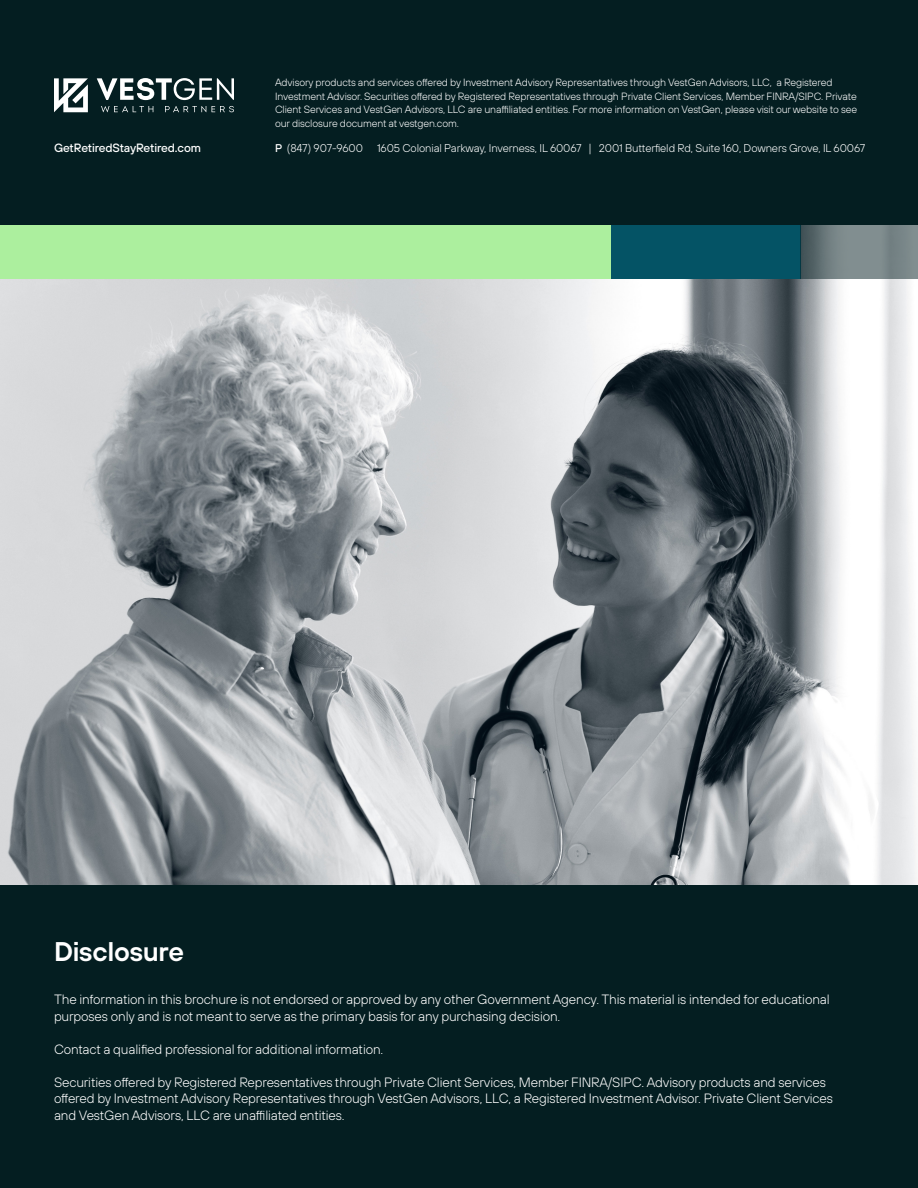
<style>
.page{position:relative;width:918px;height:1188px;background:#fff}
.page>*{position:absolute;margin:0;border:0;box-sizing:border-box;transform-origin:0 0}
.Content_Title_-_Big{font:27px "TT Hoves Pro Dm Bd";letter-spacing:-.01em;color:#fff}
.Body_VestGen{font:300 13.5px/16.5px "TT Hoves Pro";letter-spacing:-.01em;color:#fff}
.Body_VestGen-2{font:500 12px "TT Hoves Pro";letter-spacing:-.01em;color:#fff}
.Copyright{font:300 11.25px "TT Hoves Pro";letter-spacing:-.01em;color:#fff}
.Copyright-2{font:300 10.5px/13.5px "TT Hoves Pro";letter-spacing:-.01em;color:#fff}
.s1{font-weight:500}
</style>
<div class="page">
<img style="left:0;top:279px;width:918px;height:607px">
<div style="left:0;top:886px;width:918px;height:302px;background:#041e21"></div>
<div style="left:610px;top:225px;width:190px;height:54px;background:#045365"></div>
<svg style="left:800px;top:225px;width:118px;height:54px;background:#728082"></svg>
<div style="left:0;top:225px;width:610px;height:54px;background:#acef9e"></div>
<div style="left:0;top:0;width:918px;height:225px;background:#041e21"></div>
<svg style="left:97px;top:78px;width:137px;height:22px"></svg>
<svg style="left:101px;top:106px;width:52px;height:6px"></svg>
<svg style="left:165px;top:106px;width:41px;height:6px"></svg>
<svg style="left:212px;top:106px;width:22px;height:6px"></svg>
<svg style="left:54px;top:78px;width:34px;height:34px"></svg>
<p class="Copyright-2" style="left:275px;top:76px;width:584px">Advisory products and services offered by Investment Advisory Representatives through VestGen Advisors, LLC, a Registered Investment Advisor. Securities offered by Registered Representatives through Private Client Services, Member FINRA/SIPC. Private Client Services and VestGen Advisors, LLC are unaffiliated entities. For more information on VestGen, please visit our website to see our disclosure document at vestgen.com.</p>
<p class="Body_VestGen-2" style="left:54px;top:139px;width:149px">GetRetiredStayRetired.com</p>
<p class="Copyright" style="left:275px;top:141px;width:592px"><span class="s1">P</span> (847) 907-9600 1605 Colonial Parkway, Inverness, IL 60067 | 2001 Butterfield Rd, Suite 160, Downers Grove, IL 60067</p>
<p class="Content_Title_-_Big" style="left:54px;top:932px;width:132px">Disclosure</p>
<p class="Body_VestGen" style="left:54px;top:992px;width:777px">The information in this brochure is not endorsed or approved by any other Government Agency. This material is intended for educational purposes only and is not meant to serve as the primary basis for any purchasing decision.</p>
<p class="Body_VestGen" style="left:54px;top:1041px;width:331px">Contact a qualified professional for additional information.</p>
<p class="Body_VestGen" style="left:54px;top:1074px;width:780px">Securities offered by Registered Representatives through Private Client Services, Member FINRA/SIPC. Advisory products and services offered by Investment Advisory Representatives through VestGen Advisors, LLC, a Registered Investment Advisor. Private Client Services and VestGen Advisors, LLC are unaffiliated entities.</p>
</div>
